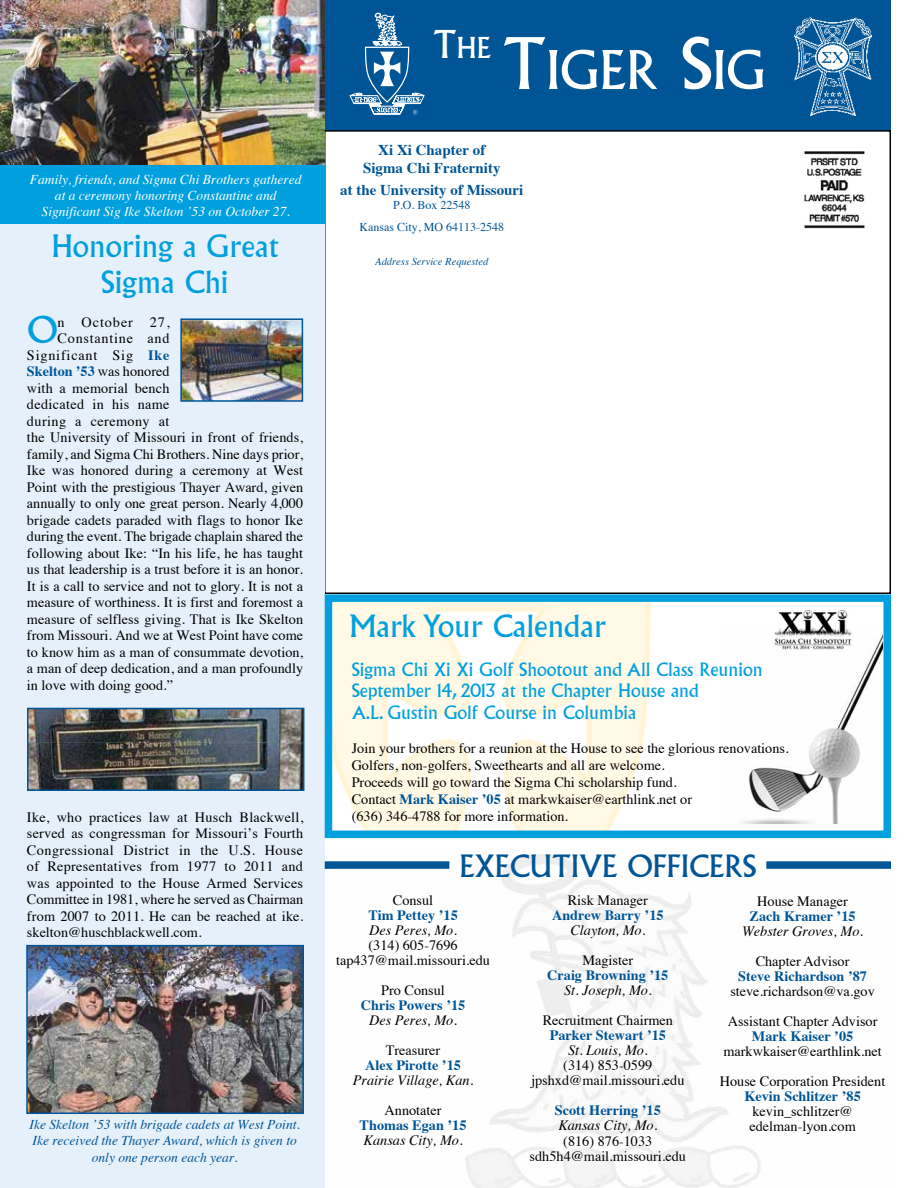
<style>
.page{position:relative;width:918px;height:1188px;background:#fff}
.page>*{position:absolute;margin:0;border:0;box-sizing:border-box;transform-origin:0 0}
.t1{font:52.05px "Albertus";color:#fff}
.t2{font:36.3px "Albertus MT Std";color:#00a0de}
.t3{font:30px "Albertus MT Std";color:#00a0de}
.t4{font:30px "Albertus MT Std";color:#005596}
.t5{font:28.05px "Albertus";color:#fff}
.t6{font:18px/21.6px "Albertus MT Std";color:#00a0de}
.t7{font:700 15px/18px "Times";color:#005596;text-align:center}
.t8{font:14.25px/16.5px "Times";color:#000}
.t9{font:700 14.25px "Times";color:#005596}
.t10{font:italic 14.25px "Times";color:#000}
.t11{font:14.25px "Times";letter-spacing:.025em;color:#000}
.t12{font:14.25px "Times";letter-spacing:.055em;color:#000}
.t13{font:14.25px "Times";letter-spacing:.05em;color:#000}
.t14{font:14.25px "Times";letter-spacing:.065em;color:#000}
.t15{font:italic 13.5px/16.2px "Times";color:#fff;text-align:center}
.t16{font:italic 13.5px/16.2px "Times";color:#005596;text-align:center}
.t17{font:12px/21.6px "Times";color:#005596;text-align:center}
.t18{font:italic 10.5px "Times";color:#005596}
.s1{font-weight:700;color:#005596}
.s2{font-weight:400;color:#000}
.s3{font-size:37.5px}
.s4{font-size:69.3px}
</style>
<div class="page">
<div style="left:324px;top:0;width:567px;height:130px;background:#005596"></div>
<div style="left:324px;top:130px;width:567px;height:464px;border:2px solid #000"></div>
<img style="left:804px;top:151px;width:61px;height:78px">
<div style="left:0;top:0;width:325px;height:1188px;background:#e6f0fa"></div>
<img style="left:0;top:0;width:325px;height:165px">
<div style="left:0;top:165px;width:325px;height:59px;background:#00a0de"></div>
<img style="left:183px;top:321px;width:117px;height:78px">
<div style="left:180px;top:318px;width:123px;height:84px;border:2px solid #005596"></div>
<img style="left:29px;top:948px;width:272px;height:163px">
<div style="left:26px;top:945px;width:278px;height:169px;border:2px solid #005596"></div>
<img style="left:30px;top:711px;width:271px;height:77px">
<div style="left:27px;top:708px;width:277px;height:83px;border:2px solid #005596"></div>
<svg style="left:350px;top:13px;width:74px;height:101px"></svg>
<img style="left:795px;top:18px;width:76px;height:97px">
<img style="left:334px;top:603px;width:317px;height:226px">
<div style="left:325px;top:594px;width:566px;height:244px;border:8px solid #00a0de"></div>
<div style="left:325px;top:861px;width:124px;height:8px;background:#005596"></div>
<div style="left:766px;top:861px;width:125px;height:8px;background:#005596"></div>
<img style="left:741px;top:635px;width:141px;height:189px">
<img style="left:764px;top:610px;width:98px;height:39px">
<p class="t15" style="left:30px;top:170px;width:273px">Family, friends, and Sigma Chi Brothers gathered at a ceremony honoring Constantine and<br>Significant Sig Ike Skelton ’53 on October 27.</p>
<h3 class="t3" style="left:51px;top:229px;width:229px">Honoring a Great</h3>
<h3 class="t3" style="left:101px;top:265px;width:129px">Sigma Chi</h3>
<h2 class="t2" style="left:27px;top:309px;width:30px">O</h2>
<p class="t14" style="left:58px;top:309px;width:113px">n October 27,</p>
<p class="t13" style="left:58px;top:325px;width:113px">Constantine and</p>
<p class="t12" style="left:27px;top:342px;width:144px">Significant Sig <span class="s1">Ike</span></p>
<p class="t9" style="left:27px;top:358px;width:144px">Skelton ’53 <span class="s2">was honored</span></p>
<p class="t8" style="left:27px;top:379px;width:144px">with a memorial bench</p>
<p class="t11" style="left:27px;top:391px;width:144px">dedicated in his name</p>
<p class="t11" style="left:27px;top:408px;width:144px">during a ceremony at</p>
<p class="t8" style="left:27px;top:428px;width:278px">the University of Missouri in front of friends,</p>
<p class="t8" style="left:27px;top:445px;width:278px">family, and Sigma Chi Brothers. Nine days prior,</p>
<p class="t8" style="left:27px;top:461px;width:278px">Ike was honored during a ceremony at West</p>
<p class="t8" style="left:27px;top:478px;width:278px">Point with the prestigious Thayer Award, given</p>
<p class="t8" style="left:27px;top:494px;width:278px">annually to only one great person. Nearly 4,000</p>
<p class="t8" style="left:27px;top:511px;width:278px">brigade cadets paraded with flags to honor Ike</p>
<p class="t8" style="left:27px;top:527px;width:278px">during the event. The brigade chaplain shared the</p>
<p class="t8" style="left:27px;top:544px;width:278px">following about Ike: “In his life, he has taught</p>
<p class="t8" style="left:27px;top:560px;width:278px">us that leadership is a trust before it is an honor.</p>
<p class="t8" style="left:27px;top:577px;width:278px">It is a call to service and not to glory. It is not a</p>
<p class="t8" style="left:27px;top:593px;width:278px">measure of worthiness. It is first and foremost a</p>
<p class="t8" style="left:27px;top:610px;width:278px">measure of selfless giving. That is Ike Skelton</p>
<p class="t8" style="left:27px;top:626px;width:278px">from Missouri. And we at West Point have come</p>
<p class="t8" style="left:27px;top:643px;width:278px">to know him as a man of consummate devotion,</p>
<p class="t8" style="left:27px;top:659px;width:278px">a man of deep dedication, and a man profoundly</p>
<p class="t8" style="left:27px;top:676px;width:148px">in love with doing good.”</p>
<p class="t8" style="left:27px;top:808px;width:278px;text-align:justify">Ike, who practices law at Husch Blackwell, served as congressman for Missouri’s Fourth Congressional District in the U.S. House of Representatives from 1977 to 2011 and was appointed to the House Armed Services Committee in 1981, where he served as Chairman from 2007 to 2011. He can be reached at ike. skelton@huschblackwell.com.</p>
<p class="t16" style="left:30px;top:1116px;width:272px">Ike Skelton ’53 with brigade cadets at West Point.<br>Ike received the Thayer Award, which is given to only one person each year.</p>
<h3 class="t5" style="left:433px;top:31px;width:59px"><span class="s3">T</span>HE</h3>
<h1 class="t1" style="left:502px;top:40px;width:265px"><span class="s4">T</span>IGER <span class="s4">S</span>IG</h1>
<p class="t7" style="left:363px;top:140px;width:139px">Xi Xi Chapter of<br>Sigma Chi Fraternity</p>
<p class="t7" style="left:340px;top:179px;width:185px">at the University of Missouri</p>
<p class="t17" style="left:360px;top:193px;width:146px">P.O. Box 22548<br>Kansas City, MO 64113-2548</p>
<p class="t18" style="left:375px;top:252px;width:115px">Address Service Requested</p>
<h3 class="t3" style="left:350px;top:609px;width:258px">Mark Your Calendar</h3>
<p class="t6" style="left:352px;top:659px;width:413px">Sigma Chi Xi Xi Golf Shootout and All Class Reunion<br>September 14, 2013 at the Chapter House and<br>A.L. Gustin Golf Course in Columbia</p>
<p class="t8" style="left:352px;top:738px;width:438px;line-height:17.1px">Join your brothers for a reunion at the House to see the glorious renovations.<br>Golfers, non-golfers, Sweethearts and all are welcome.<br>Proceeds will go toward the Sigma Chi scholarship fund.<br>Contact <span class="s1">Mark Kaiser ’05</span> at markwkaiser@earthlink.net or<br>(636) 346-4788 for more information.</p>
<h3 class="t4" style="left:459px;top:849px;width:184px">Executive Offi</h3>
<h3 class="t4" style="left:689px;top:849px;width:68px">cers</h3>
<p class="t8" style="left:393px;top:891px;width:42px">Consul</p>
<p class="t9" style="left:368px;top:902px;width:91px">Tim Pettey ’15</p>
<p class="t10" style="left:369px;top:918px;width:89px">Des Peres, Mo.</p>
<p class="t8" style="left:336px;top:937px;width:156px;line-height:15px;text-align:center">(314) 605-7696 tap437@mail.missouri.edu</p>
<p class="t8" style="left:381px;top:981px;width:65px">Pro Consul</p>
<p class="t9" style="left:361px;top:992px;width:106px">Chris Powers ’15</p>
<p class="t10" style="left:369px;top:1008px;width:89px">Des Peres, Mo.</p>
<p class="t8" style="left:386px;top:1041px;width:56px">Treasurer</p>
<p class="t9" style="left:365px;top:1052px;width:97px">Alex Pirotte ’15</p>
<p class="t10" style="left:353px;top:1068px;width:122px">Prairie Village, Kan.</p>
<p class="t8" style="left:385px;top:1101px;width:59px">Annotater</p>
<p class="t9" style="left:360px;top:1112px;width:108px">Thomas Egan ’15</p>
<p class="t10" style="left:364px;top:1128px;width:100px">Kansas City, Mo.</p>
<p class="t8" style="left:568px;top:891px;width:82px">Risk Manager</p>
<p class="t9" style="left:552px;top:902px;width:113px">Andrew Barry ’15</p>
<p class="t10" style="left:570px;top:918px;width:76px">Clayton, Mo.</p>
<p class="t8" style="left:583px;top:951px;width:52px">Magister</p>
<p class="t9" style="left:547px;top:962px;width:123px">Craig Browning ’15</p>
<p class="t10" style="left:564px;top:978px;width:89px">St. Joseph, Mo.</p>
<p class="t8" style="left:543px;top:1011px;width:132px">Recruitment Chairmen</p>
<p class="t9" style="left:550px;top:1022px;width:118px">Parker Stewart ’15</p>
<p class="t10" style="left:568px;top:1038px;width:81px">St. Louis, Mo.</p>
<p class="t8" style="left:531px;top:1057px;width:155px;line-height:15px;text-align:center">(314) 853-0599 jpshxd@mail.missouri.edu</p>
<p class="t9" style="left:555px;top:1097px;width:108px">Scott Herring ’15</p>
<p class="t10" style="left:558px;top:1113px;width:100px">Kansas City, Mo.</p>
<p class="t8" style="left:530px;top:1132px;width:158px;line-height:15px;text-align:center">(816) 876-1033 sdh5h4@mail.missouri.edu</p>
<p class="t8" style="left:757px;top:891px;width:92px">House Manager</p>
<p class="t9" style="left:750px;top:902px;width:108px">Zach Kramer ’15</p>
<p class="t10" style="left:742px;top:918px;width:123px">Webster Groves, Mo.</p>
<p class="t8" style="left:756px;top:951px;width:95px">Chapter Advisor</p>
<p class="t9" style="left:738px;top:962px;width:131px">Steve Richardson ’87</p>
<p class="t8" style="left:728px;top:975px;width:151px;line-height:30px">steve.richardson@va.gov<br>Assistant Chapter Advisor</p>
<p class="t9" style="left:752px;top:1022px;width:103px">Mark Kaiser ’05</p>
<p class="t8" style="left:720px;top:1035px;width:167px;line-height:30px">markwkaiser@earthlink.net<br>House Corporation President</p>
<p class="t9" style="left:744px;top:1082px;width:118px">Kevin Schlitzer ’85</p>
<p class="t8" style="left:749px;top:1102px;width:108px;line-height:15px">kevin_schlitzer@ edelman-lyon.com</p>
</div>
